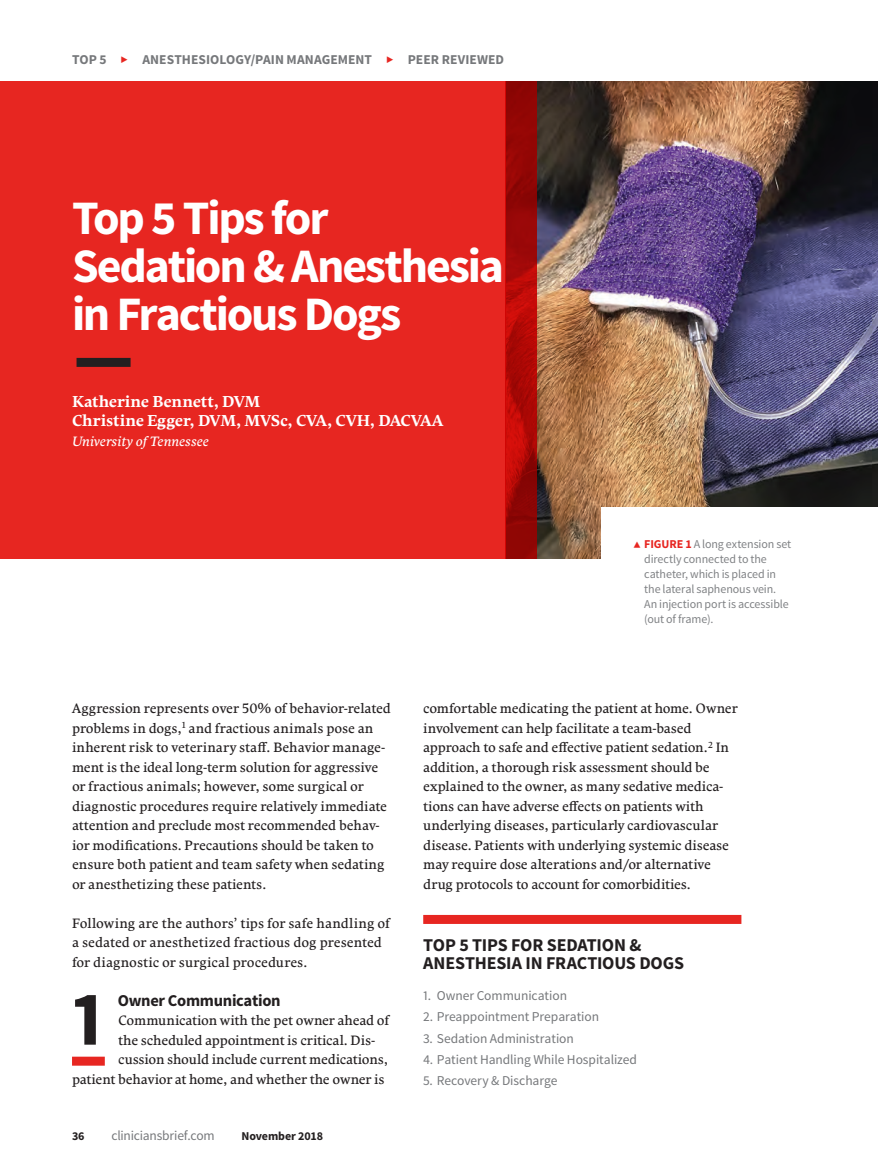
<style>
.page{position:relative;width:878px;height:1175px;background:#fff}
.page>*{position:absolute;margin:0;border:0;box-sizing:border-box;transform-origin:0 0}
.t1{font:700 78px "Source Sans Pro";color:#231f20}
.t2{font:700 48px/48px "Source Sans Pro";letter-spacing:-.045em;color:#fff}
.t3{font:700 18px/18px "Source Sans Pro";letter-spacing:-.01em;color:#231f20}
.t4{font:700 16.5px "Source Sans Pro";letter-spacing:-.02em;color:#231f20}
.t5{font:700 15.75px/19.5px "Comenia Serif Pro";color:#fff}
.t6{font:13.5px/19.5px "Comenia Serif Pro";letter-spacing:-.005em;color:#231f20}
.t7{font:13.5px "Source Sans Pro";letter-spacing:-.005em;color:#76787b}
.t8{font:700 13.5px "Source Sans Pro";letter-spacing:.005em;color:#76787b}
.t9{font:italic 13.5px "Comenia Serif Pro";letter-spacing:.005em;color:#fff}
.t10{font:12px/15px "Source Sans Pro";letter-spacing:-.01em;color:#808285}
.t11{font:700 12px "Source Sans Pro";letter-spacing:-.005em;color:#231f20}
.s1{font-weight:700;color:#e72621}
</style>
<div class="page">
<img style="left:536px;top:81px;width:342px;height:477px">
<div style="left:0;top:81px;width:505px;height:477px;background:#e72621"></div>
<svg style="left:505px;top:81px;width:31px;height:477px;background:#a40705"></svg>
<div style="left:76px;top:358px;width:54px;height:9px;background:#231f20"></div>
<div style="left:423px;top:915px;width:318px;height:9px;background:#e72621"></div>
<div style="left:72px;top:1056px;width:33px;height:9px;background:#e72621"></div>
<div style="left:601px;top:507px;width:277px;height:138px;background:#fff"></div>
<p class="t8" style="left:72px;top:51px;width:36px">TOP 5</p>
<p class="t8" style="left:142px;top:51px;width:231px">ANESTHESIOLOGY/PAIN MANAGEMENT</p>
<p class="t8" style="left:408px;top:51px;width:98px">PEER REVIEWED</p>
<h2 class="t2" style="left:72px;top:196px;width:433px">Top 5 Tips for<br>Sedation &amp; Anesthesia in Fractious Dogs</h2>
<p class="t5" style="left:72px;top:391px;width:372px">Katherine Bennett, DVM<br>Christine Egger, DVM, MVSc, CVA, CVH, DACVAA</p>
<p class="t9" style="left:72px;top:431px;width:138px">University of Tennessee</p>
<p class="t10" style="left:644px;top:537px;width:148px"><span class="s1">FIGURE 1</span> A long extension set directly connected to the catheter, which is placed in the lateral saphenous vein.<br>An injection port is accessible (out of frame).</p>
<p class="t6" style="left:72px;top:698px;width:320px">Aggression represents over 50% of behavior-related problems in dogs,<sup>1</sup> and fractious animals pose an inherent risk to veterinary staff. Behavior manage&shy;ment is the ideal long-term solution for aggressive or fractious animals; however, some surgical or diagnostic procedures require relatively immediate attention and preclude most recommended behav&shy;ior modifications. Precautions should be taken to ensure both patient and team safety when sedating or anesthetizing these patients.</p>
<p class="t6" style="left:72px;top:913px;width:319px">Following are the authors’ tips for safe handling of a sedated or anesthetized fractious dog presented for diagnostic or surgical procedures.</p>
<h1 class="t1" style="left:72px;top:968px;width:33px">1</h1>
<p class="t4" style="left:118px;top:989px;width:164px">Owner Communication</p>
<p class="t6" style="left:118px;top:1010px;width:272px">Communication with the pet owner ahead of</p>
<p class="t6" style="left:118px;top:1030px;width:259px">the scheduled appointment is critical. Dis-</p>
<p class="t6" style="left:118px;top:1049px;width:271px">cussion should include current medications,</p>
<p class="t6" style="left:72px;top:1069px;width:314px">patient behavior at home, and whether the owner is</p>
<p class="t11" style="left:72px;top:1128px;width:14px">36</p>
<p class="t7" style="left:111px;top:1127px;width:105px">cliniciansbrief.com</p>
<p class="t11" style="left:241px;top:1128px;width:83px">November 2018</p>
<p class="t6" style="left:423px;top:698px;width:316px">comfortable medicating the patient at home. Owner involvement can help facilitate a team-based approach to safe and effective patient sedation.<sup>2</sup> In addition, a thorough risk assessment should be explained to the owner, as many sedative medica&shy;tions can have adverse effects on patients with underlying diseases, particularly cardiovascular disease. Patients with underlying systemic disease may require dose alterations and/or alternative drug protocols to account for comorbidities.</p>
<h3 class="t3" style="left:423px;top:936px;width:262px">TOP 5 TIPS FOR SEDATION &amp;<br>ANESTHESIA IN FRACTIOUS DOGS</h3>
<p class="t7" style="left:423px;top:987px;width:145px">1. Owner Communication</p>
<p class="t7" style="left:423px;top:1008px;width:177px">2. Preappointment Preparation</p>
<p class="t7" style="left:423px;top:1029px;width:152px">3. Sedation Administration</p>
<p class="t7" style="left:423px;top:1050px;width:215px">4. Patient Handling While Hospitalized</p>
<p class="t7" style="left:423px;top:1071px;width:136px">5. Recovery &amp; Discharge</p>
</div>
